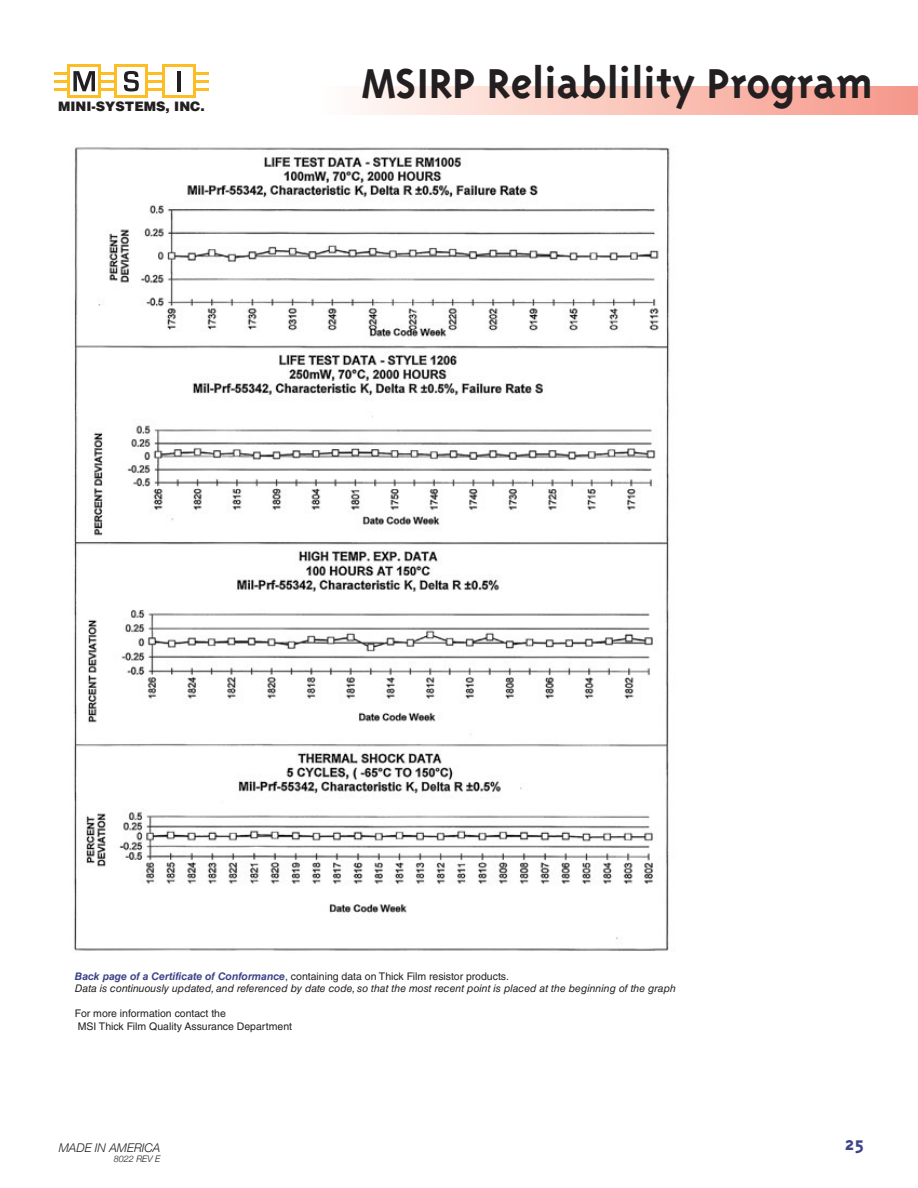
<style>
.page{position:relative;width:918px;height:1188px;background:#fff}
.page>*{position:absolute;margin:0;border:0;box-sizing:border-box;transform-origin:0 0}
.t1{font:700 48px "Triplex";color:#231f20}
.t2{font:700 21px "Triplex";color:#3d438b}
.t3{font:900 13.05px "Helvetica";color:#231f20}
.t4{font:italic 300 12px "Helvetica Neue";color:#231f20}
.t5{font:italic 10.5px/12.6px "Helvetica LT Std";color:#231f20}
.t6{font:10.5px/12.6px "Helvetica LT Std";color:#231f20}
.t7{font:italic 300 9px "Helvetica Neue";color:#231f20}
.s1{font-weight:700;color:#3d438b}
.s2{font-style:normal}
</style>
<div class="page">
<div style="left:322px;top:86px;width:596px;height:28px;background:linear-gradient(to right,#fffcf8,#f69687)"></div>
<hr style="left:54px;top:72px;width:155px;height:2px;background:#fdbd25">
<hr style="left:54px;top:80px;width:155px;height:3px;background:#fdbd25">
<hr style="left:54px;top:88px;width:155px;height:3px;background:#fdbd25">
<div style="left:67px;top:64px;width:34px;height:34px;background:linear-gradient(to right,#fdbd25,#fdbd25)"></div>
<div style="left:71px;top:68px;width:27px;height:27px;background:#fff"></div>
<svg style="left:115px;top:64px;width:33px;height:34px"></svg>
<div style="left:118px;top:68px;width:27px;height:27px;background:#fff"></div>
<svg style="left:162px;top:64px;width:33px;height:34px"></svg>
<div style="left:165px;top:68px;width:27px;height:27px;background:#fff"></div>
<svg style="left:124px;top:71px;width:15px;height:20px"></svg>
<hr style="left:177px;top:71px;width:3px;height:20px;background:#231f20">
<svg style="left:73px;top:71px;width:22px;height:20px"></svg>
<img style="left:73px;top:147px;width:597px;height:804px">
<p class="t3" style="left:58px;top:98px;width:148px">MINI-SYSTEMS, INC.</p>
<h1 class="t1" style="left:362px;top:56px;width:513px">MSIRP Reliablility Program</h1>
<p class="t5" style="left:75px;top:970px;width:603px"><span class="s1">Back page of a Certificate of Conformance</span><span class="s2">, containing data on Thick Film resistor products.<br></span>Data is continuously updated, and referenced by date code, so that the most recent point is placed at the beginning of the graph</p>
<p class="t6" style="left:75px;top:1007px;width:219px">For more information contact the<br>MSI Thick Film Quality Assurance Department</p>
<p class="t4" style="left:59px;top:1140px;width:103px">MADE IN AMERICA</p>
<p class="t7" style="left:114px;top:1154px;width:48px">8022 REV E</p>
<h2 class="t2" style="left:845px;top:1132px;width:21px">25</h2>
</div>
